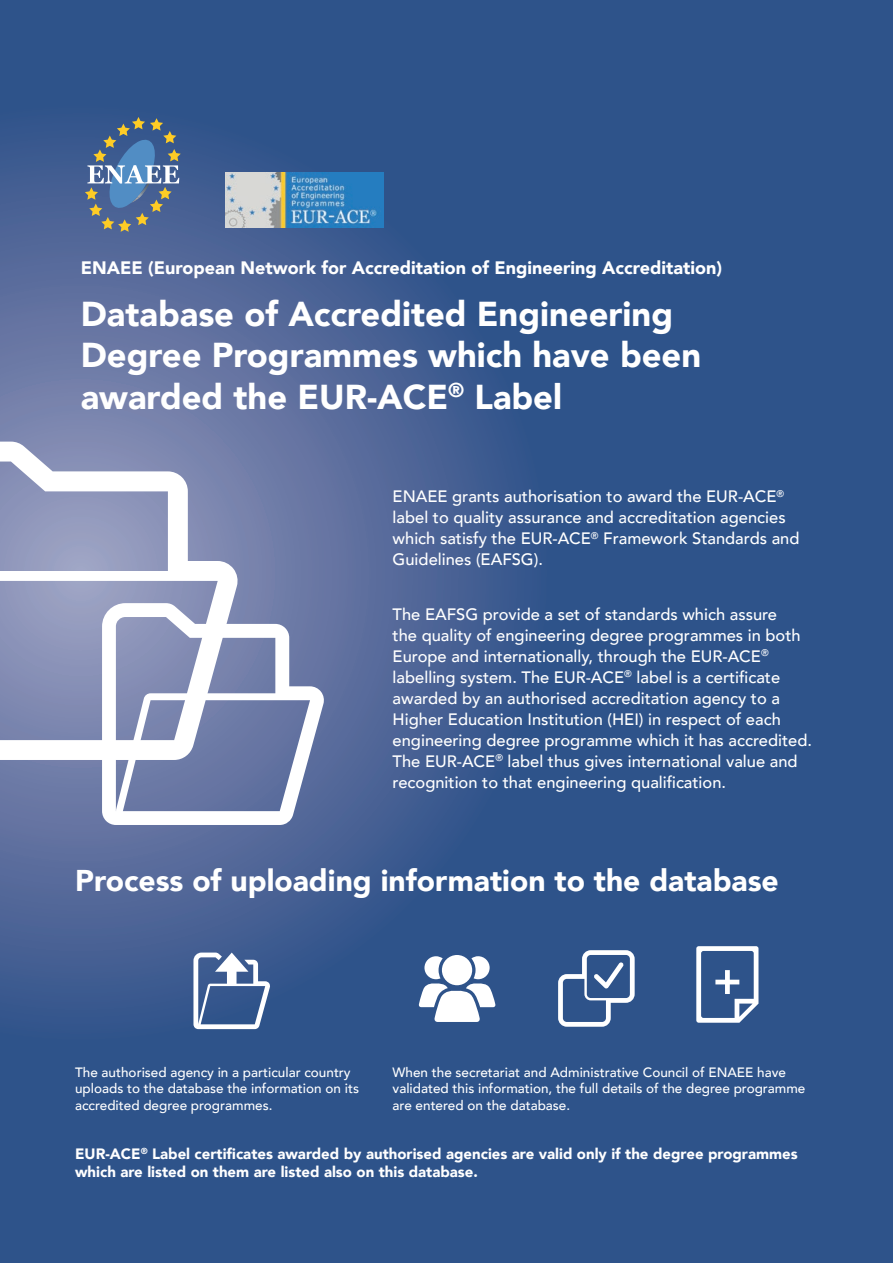
<style>
.page{position:relative;width:893px;height:1263px;background:#2e538a}
.page>*{position:absolute;margin:0;border:0;box-sizing:border-box;transform-origin:0 0}
.t1{font:900 34.5px/41.4px "Avenir";color:#fff}
.t2{font:900 30px "Avenir";color:#fff}
.t3{font:900 18px "Avenir";color:#fff}
.t4{font:500 16.5px/21px "Avenir";color:#fff}
.t5{font:900 15px/18px "Avenir";color:#fff}
.t6{font:500 13.5px/16.2px "Avenir";color:#fff}
</style>
<div class="page">
<svg style="left:0;top:139px;width:515px;height:891px"></svg>
<svg style="left:0;top:442px;width:239px;height:318px;background:#a0a7c5"></svg>
<svg style="left:102px;top:603px;width:223px;height:222px;background:#9ea7c4"></svg>
<svg style="left:418px;top:956px;width:78px;height:66px"></svg>
<svg style="left:558px;top:950px;width:77px;height:77px"></svg>
<svg style="left:193px;top:952px;width:77px;height:77px"></svg>
<svg style="left:696px;top:946px;width:62px;height:77px"></svg>
<img style="left:225px;top:173px;width:159px;height:55px">
<svg style="left:85px;top:117px;width:96px;height:115px"></svg>
<p class="t3" style="left:81px;top:252px;width:643px">ENAEE (European Network for Accreditation of Engineering Accreditation)</p>
<h1 class="t1" style="left:81px;top:292px;width:622px">Database of Accredited Engineering<br>Degree Programmes which have been awarded the EUR-ACE<sup>®</sup> Label</h1>
<p class="t4" style="left:393px;top:485px;width:408px">ENAEE grants authorisation to award the EUR-ACE<sup>® </sup>label to quality assurance and accreditation agencies which satisfy the EUR-ACE<sup>®</sup> Framework Standards and Guidelines (EAFSG).</p>
<p class="t4" style="left:393px;top:603px;width:421px">The EAFSG provide a set of standards which assure<br>the quality of engineering degree programmes in both Europe and internationally, through the EUR-ACE<sup>® </sup>labelling system. The EUR-ACE<sup>®</sup> label is a certificate awarded by an authorised accreditation agency to a Higher Education Institution (HEI) in respect of each engineering degree programme which it has accredited.<br>The EUR-ACE<sup>®</sup> label thus gives international value and recognition to that engineering qualification.</p>
<h2 class="t2" style="left:75px;top:855px;width:705px">Process of uploading information to the database</h2>
<p class="t6" style="left:75px;top:1064px;width:285px">The authorised agency in a particular country uploads to the database the information on its accredited degree programmes.</p>
<p class="t6" style="left:393px;top:1064px;width:414px">When the secretariat and Administrative Council of ENAEE have validated this information, the full details of the degree programme are entered on the database.</p>
<p class="t5" style="left:75px;top:1144px;width:724px">EUR-ACE<sup>®</sup> Label certificates awarded by authorised agencies are valid only if the degree programmes which are listed on them are listed also on this database.</p>
</div>
